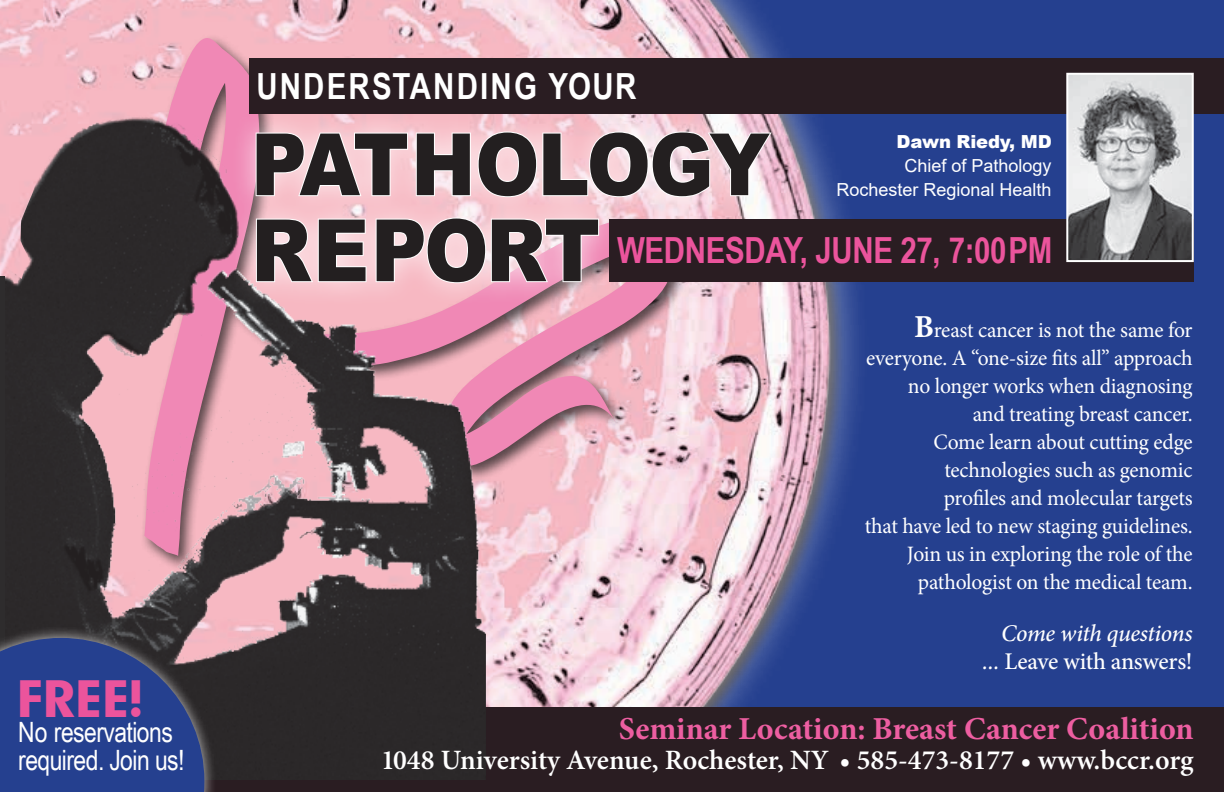
<style>
.page{position:relative;width:1224px;height:792px;background:#25408f}
.page>*{position:absolute;margin:0;border:0;box-sizing:border-box;transform-origin:0 0}
.t1{font:900 86px/86px "Arial";letter-spacing:-.025em;color:#231f20;scale:.9 1}
.t2{font:48px "Geometric 706 BT Black B";color:#eb549c}
.t3{font:700 36px "Arial Narrow";letter-spacing:-.01em;color:#eb549c}
.t4{font:700 36px "Arial Narrow";letter-spacing:.06em;color:#fff}
.t5{font:700 32px "Minion Pro";color:#ed5ea1}
.t6{font:600 28px "Minion Pro";color:#fff}
.t7{font:28px/28px "Arial Narrow";letter-spacing:-.02em;color:#fff}
.t8{font:italic 500 24px/27.6px "Minion Pro";letter-spacing:-.015em;color:#fff;text-align:right}
.t9{font:22px/28px "Minion Pro";letter-spacing:-.015em;color:#fff;text-align:right}
.t10{font:18px/24px "Arial";color:#fff;text-align:right}
.t11{font:900 18px "Arial";letter-spacing:-.01em;color:#fff}
.s1{font-weight:700;font-size:32px}
.s2{font-style:normal}
</style>
<div class="page">
<div style="left:0;top:0;width:871px;height:792px;background:#fff;opacity:.75"></div>
<img style="left:0;top:0;width:844px;height:707px">
<div style="left:0;top:707px;width:1224px;height:85px;background:#2a1d22"></div>
<div style="left:140px;top:34px;width:548px;height:538px;background:#231f20;opacity:.75"></div>
<svg style="left:144px;top:38px;width:528px;height:518px;background:#e9b0c1"></svg>
<img style="left:0;top:114px;width:486px;height:666px">
<div style="left:231px;top:108px;width:562px;height:199px;background:#fff;opacity:.7"></div>
<svg style="left:255px;top:132px;width:154px;height:66px;background:#f6d5da"></svg>
<svg style="left:415px;top:131px;width:358px;height:67px;background:#f7dde3"></svg>
<svg style="left:255px;top:218px;width:113px;height:66px;background:#fadbe0"></svg>
<svg style="left:375px;top:217px;width:225px;height:67px;background:#f6d1da"></svg>
<div style="left:250px;top:58px;width:974px;height:56px;background:#2a1d22"></div>
<div style="left:610px;top:219px;width:584px;height:63px;background:#2a1d22"></div>
<img style="left:1069px;top:76px;width:122px;height:183px">
<div style="left:1066px;top:73px;width:128px;height:189px;border:2px solid #fff"></div>
<hr style="left:0;top:276px;width:4px;height:432px;background:#2e2c2d">
<div style="left:0;top:625px;width:217px;height:167px;background:#fff;opacity:.75"></div>
<svg style="left:0;top:638px;width:204px;height:154px"></svg>
<h2 class="t2" style="left:16px;top:666px;width:129px">FREE!</h2>
<p class="t7" style="left:18px;top:717px;width:168px">No reservations required. Join us!</p>
<h3 class="t4" style="left:256px;top:59px;width:382px">UNDERSTANDING YOUR</h3>
<h1 class="t1" style="left:251px;top:119px;width:578px">PATHOLOGY<br>REPORT</h1>
<p class="t11" style="left:897px;top:128px;width:157px">Dawn Riedy, MD</p>
<p class="t10" style="left:837px;top:153px;width:217px">Chief of Pathology<br>Rochester Regional Health</p>
<h3 class="t3" style="left:617px;top:223px;width:437px">WEDNESDAY, JUNE 27, 7:00PM</h3>
<p class="t9" style="left:865px;top:316px;width:329px"><span class="s1">B</span>reast cancer is not the same for everyone. A “one-size fits all” approach no longer works when diagnosing<br>and treating breast cancer.<br>Come learn about cutting edge technologies such as genomic<br>profiles and molecular targets<br>that have led to new staging guidelines.<br>Join us in exploring the role of the pathologist on the medical team.</p>
<p class="t8" style="left:983px;top:620px;width:211px">Come with questions ... <span class="s2">Leave with answers!</span></p>
<h3 class="t5" style="left:619px;top:706px;width:576px">Seminar Location: Breast Cancer Coalition</h3>
<p class="t6" style="left:381px;top:741px;width:814px">1048 University Avenue, Rochester, NY • 585-473-8177 • www.bccr.org</p>
</div>
